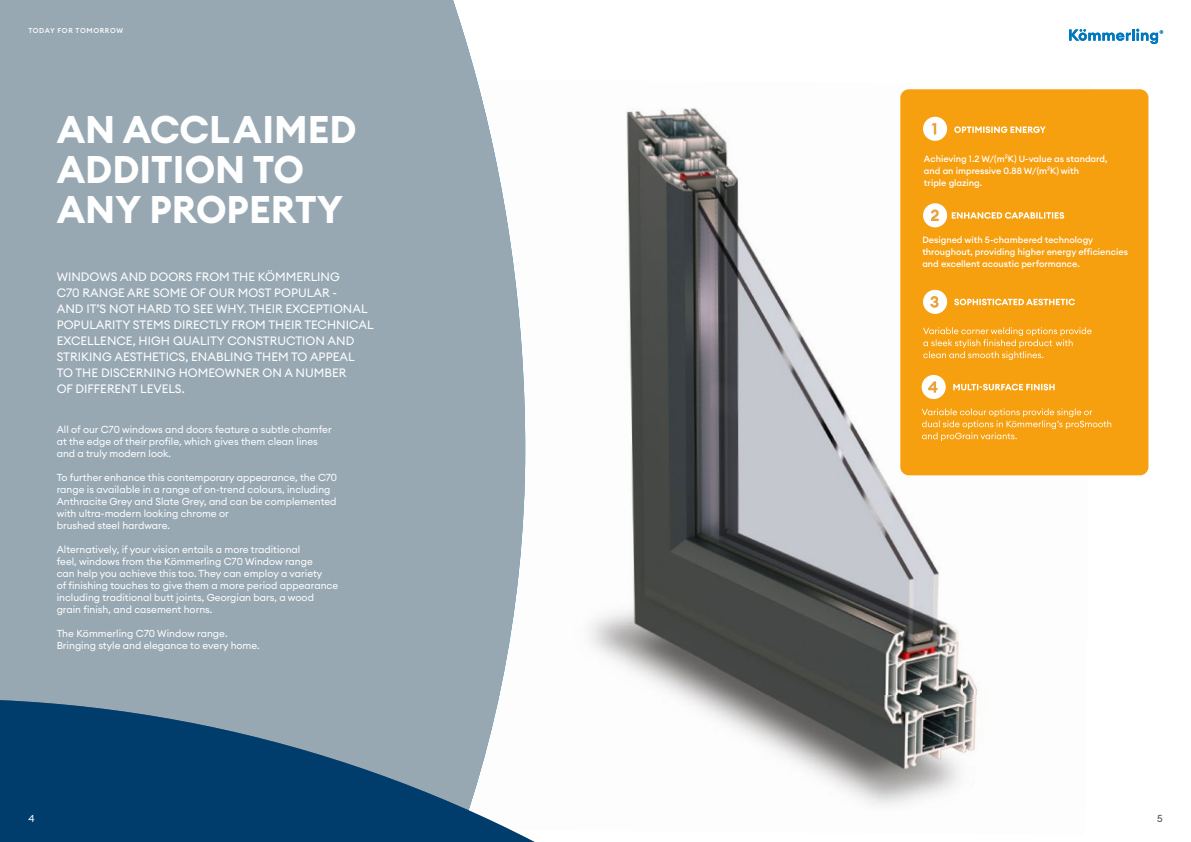
<style>
.page{position:relative;width:1191px;height:842px;background:#fff}
.page>*{position:absolute;margin:0;border:0;box-sizing:border-box;transform-origin:0 0}
.t1{font:700 38px/40px "Euclid Circular A";color:#fff}
.t2{font:12px/16px "Euclid Circular A";color:#fff}
.t3{font:10px/12px "Euclid Circular A";color:#fff}
.t4{font:10px "Euclid Circular A";color:#4a4a49}
.t5{font:500 9px/12px "Euclid Circular A";color:#fff}
.t6{font:500 7px "Euclid Circular A";letter-spacing:.095em;color:#fff}
.s1{font-weight:400}
</style>
<div class="page">
<img style="left:525px;top:108px;width:566px;height:587px">
<div style="left:0;top:0;width:525px;height:695px;background:#97a8b3"></div>
<div style="left:0;top:151px;width:36px;height:534px;background:#97a8b3"></div>
<div style="left:900px;top:89px;width:248px;height:386px;background:#f69f0f;border-radius:9px"></div>
<svg style="left:921px;top:408px;width:190px;height:33px"></svg>
<div style="left:923px;top:117px;width:24px;height:24px;background:#fff;border-radius:50%"></div>
<div style="left:923px;top:203px;width:24px;height:24px;background:#fff;border-radius:50%"></div>
<svg style="left:954px;top:299px;width:121px;height:6px"></svg>
<svg style="left:953px;top:384px;width:101px;height:6px"></svg>
<svg style="left:931px;top:123px;width:5px;height:11px"></svg>
<div style="left:923px;top:290px;width:24px;height:24px;background:#fff;border-radius:50%"></div>
<div style="left:921px;top:375px;width:24px;height:24px;background:#fff;border-radius:50%"></div>
<svg style="left:931px;top:209px;width:7px;height:12px"></svg>
<svg style="left:930px;top:296px;width:8px;height:12px"></svg>
<svg style="left:928px;top:381px;width:9px;height:12px"></svg>
<svg style="left:0;top:695px;width:977px;height:147px"></svg>
<svg style="left:954px;top:126px;width:91px;height:7px"></svg>
<svg style="left:951px;top:212px;width:113px;height:7px"></svg>
<svg style="left:923px;top:327px;width:168px;height:33px"></svg>
<svg style="left:1069px;top:29px;width:94px;height:15px"></svg>
<p class="t6" style="left:28px;top:26px;width:96px">TODAY FOR TOMORROW</p>
<h1 class="t1" style="left:57px;top:110px;width:301px">AN ACCLAIMED<br>ADDITION TO<br>ANY PROPERTY</h1>
<p class="t2" style="left:57px;top:269px;width:318px">WINDOWS AND DOORS FROM THE KÖMMERLING<br>C70 RANGE ARE SOME OF OUR MOST POPULAR -<br>AND IT’S NOT HARD TO SEE WHY. THEIR EXCEPTIONAL POPULARITY STEMS DIRECTLY FROM THEIR TECHNICAL EXCELLENCE, HIGH QUALITY CONSTRUCTION AND STRIKING AESTHETICS, ENABLING THEM TO APPEAL TO THE DISCERNING HOMEOWNER ON A NUMBER<br>OF DIFFERENT LEVELS.</p>
<p class="t3" style="left:57px;top:424px;width:276px">All of our C70 windows and doors feature a subtle chamfer at the edge of their profile, which gives them clean lines and a truly modern look.</p>
<p class="t3" style="left:57px;top:472px;width:282px">To further enhance this contemporary appearance, the C70 range is available in a range of on-trend colours, including Anthracite Grey and Slate Grey, and can be complemented with ultra-modern looking chrome or<br>brushed steel hardware.</p>
<p class="t3" style="left:57px;top:544px;width:283px">Alternatively, if your vision entails a more traditional<br>feel, windows from the Kömmerling C70 Window range<br>can help you achieve this too. They can employ a variety<br>of finishing touches to give them a more period appearance including traditional butt joints, Georgian bars, a wood grain finish, and casement horns.</p>
<p class="t3" style="left:57px;top:628px;width:205px">The Kömmerling C70 Window range.<br>Bringing style and elegance to every home.</p>
<p class="t5" style="left:924px;top:153px;width:185px">Achieving 1.2 W/(m<span class="s1">²</span>K) U-value as standard, and an impressive 0.88 W/(m<span class="s1">²</span>K) with<br>triple glazing.</p>
<p class="t5" style="left:922px;top:234px;width:207px">Designed with 5-chambered technology throughout, providing higher energy efficiencies and excellent acoustic performance.</p>
<p class="t3" style="left:28px;top:813px;width:8px">4</p>
<p class="t4" style="left:1157px;top:812px;width:7px">5</p>
</div>
